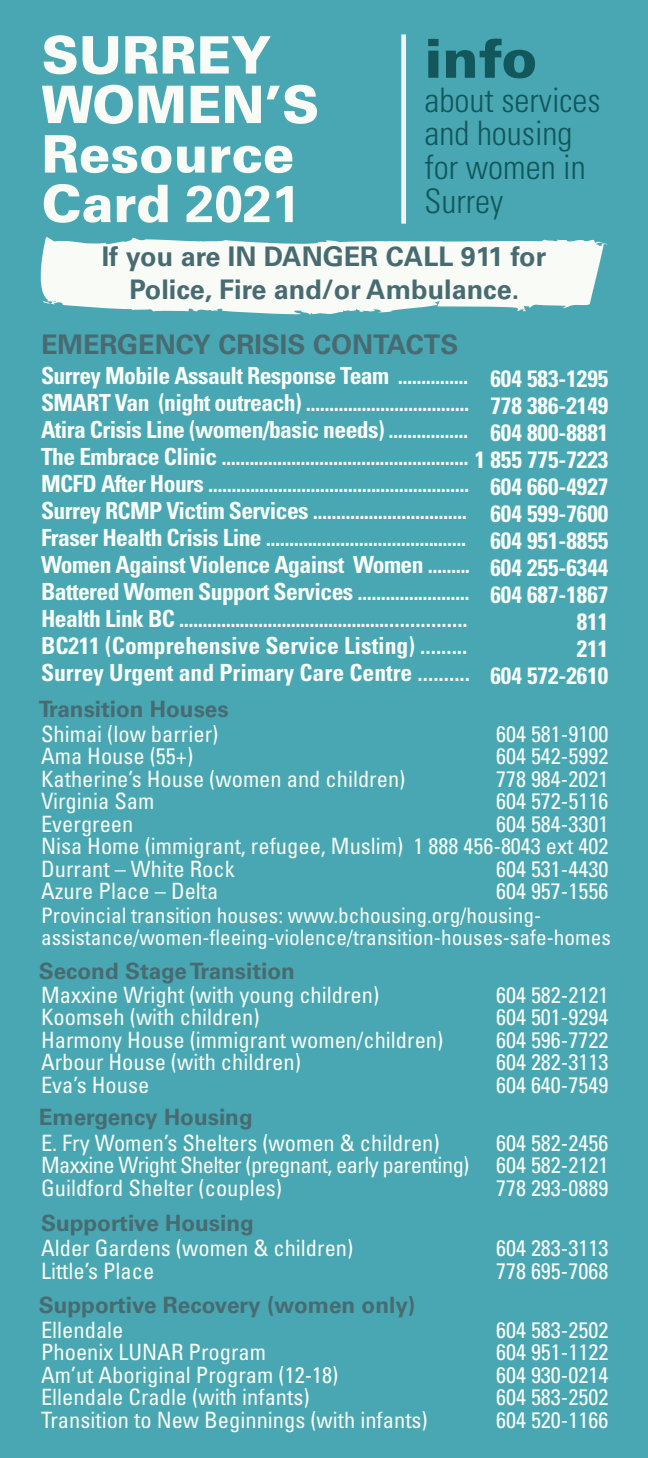
<style>
.page{position:relative;width:648px;height:1458px;background:#48a7b2}
.page>*{position:absolute;margin:0;border:0;box-sizing:border-box;transform-origin:0 0}
.t1{font:900 54px "Univers";color:#11575b}
.t2{font:900 51.75px/49.5px "Univers";color:#f9fcf6}
.t3{font:300 condensed 33.75px/33.8px "Univers";color:#11575b}
.t4{font:700 27px/32.4px "Univers";color:#486b71;text-align:center}
.t5{font:700 condensed 23.62px/27px "Univers";letter-spacing:-.025em;color:#f9fcf6}
.t6{font:700 condensed 23.62px/27px "Univers";color:#f9fcf6;text-align:right}
.t7{font:condensed 22.5px/22.5px "Univers";color:#f9fcf6}
.t8{font:700 22.5px "Univers";color:#486b71}
.t9{font:condensed 21.38px/22.5px "Univers";color:#f9fcf6}
.s1{font-weight:700}
</style>
<div class="page">
<svg style="left:40px;top:237px;width:568px;height:78px;background:#ddeeeb"></svg>
<div style="left:401px;top:34px;width:5px;height:190px;background:#f2f3f4"></div>
<h2 class="t2" style="left:42px;top:30px;width:279px">SURREY<br>WOMEN’S<br>Resource<br>Card <span class="s1">2021</span></h2>
<h1 class="t1" style="left:425px;top:25px;width:114px">info</h1>
<h3 class="t3" style="left:425px;top:83px;width:178px">about services and housing for women in<br>Surrey</h3>
<p class="t4" style="left:102px;top:241px;width:446px">If you are IN DANGER CALL 911 for<br>Police, Fire and/or Ambulance.</p>
<p class="t4" style="left:41px;top:329px;width:419px">EMERGENCY CRISIS CONTACTS</p>
<p class="t5" style="left:41px;top:362px;width:431px">Surrey Mobile Assault Response Team ...............<br>SMART Van (night outreach) ...................................<br>Atira Crisis Line (women/basic needs) .................<br>The Embrace Clinic .....................................................<br>MCFD After Hours ........................................................<br>Surrey RCMP Victim Services .................................<br>Fraser Health Crisis Line ...........................................<br>Women Against Violence Against Women .........<br>Battered Women Support Services ........................<br>Health Link BC ............................................................<br>BC211 (Comprehensive Service Listing) .........<br>Surrey Urgent and Primary Care Centre ..........</p>
<p class="t8" style="left:39px;top:696px;width:191px">Transition Houses</p>
<p class="t6" style="left:475px;top:365px;width:135px">604 583-1295<br>778 386-2149<br>604 800-8881<br>1 855 775-7223<br>604 660-4927<br>604 599-7600<br>604 951-8855<br>604 255-6344<br>604 687-1867<br>811<br>211<br>604 572-2610</p>
<p class="t7" style="left:41px;top:722px;width:366px">Shimai (low barrier)<br>Ama House (55+)<br>Katherine’s House (women and children)<br>Virginia Sam<br>Evergreen<br>Nisa Home (immigrant, refugee, Muslim)<br>Durrant – White Rock<br>Azure Place – Delta</p>
<p class="t7" style="left:414px;top:722px;width:196px;text-align:right">604 581-9100<br>604 542-5992<br>778 984-2021<br>604 572-5116<br>604 584-3301<br>1 888 456-8043 ext 402<br>604 531-4430<br>604 957-1556</p>
<p class="t9" style="left:41px;top:904px;width:571px">Provincial transition houses: www.bchousing.org/housing&shy;assistance/women-fleeing-violence/transition-houses-safe-homes</p>
<p class="t8" style="left:39px;top:958px;width:258px">Second Stage Transition</p>
<p class="t7" style="left:41px;top:983px;width:404px">Maxxine Wright (with young children)<br>Koomseh (with children)<br>Harmony House (immigrant women/children)<br>Arbour House (with children)<br>Eva’s House</p>
<p class="t7" style="left:496px;top:983px;width:114px;text-align:justify">604 582-2121<br>604 501-9294<br>604 596-7722<br>604 282-3113<br>604 640-7549</p>
<p class="t8" style="left:39px;top:1104px;width:215px">Emergency Housing</p>
<p class="t7" style="left:41px;top:1131px;width:430px">E. Fry Women’s Shelters (women &amp; children)<br>Maxxine Wright Shelter (pregnant, early parenting)<br>Guildford Shelter (couples)</p>
<p class="t7" style="left:496px;top:1131px;width:114px;text-align:justify">604 582-2456<br>604 582-2121<br>778 293-0889</p>
<p class="t8" style="left:41px;top:1210px;width:214px">Supportive Housing</p>
<p class="t7" style="left:41px;top:1237px;width:314px">Alder Gardens (women &amp; children)<br>Little’s Place</p>
<p class="t7" style="left:496px;top:1237px;width:114px">604 283-3113<br>778 695-7068</p>
<p class="t8" style="left:39px;top:1292px;width:378px">Supportive Recovery (women only)</p>
<p class="t7" style="left:41px;top:1318px;width:388px">Ellendale<br>Phoenix LUNAR Program<br>Am’ut Aboriginal Program (12-18)<br>Ellendale Cradle (with infants)<br>Transition to New Beginnings (with infants)</p>
<p class="t7" style="left:496px;top:1318px;width:114px;text-align:justify">604 583-2502<br>604 951-1122<br>604 930-0214<br>604 583-2502<br>604 520-1166</p>
</div>
